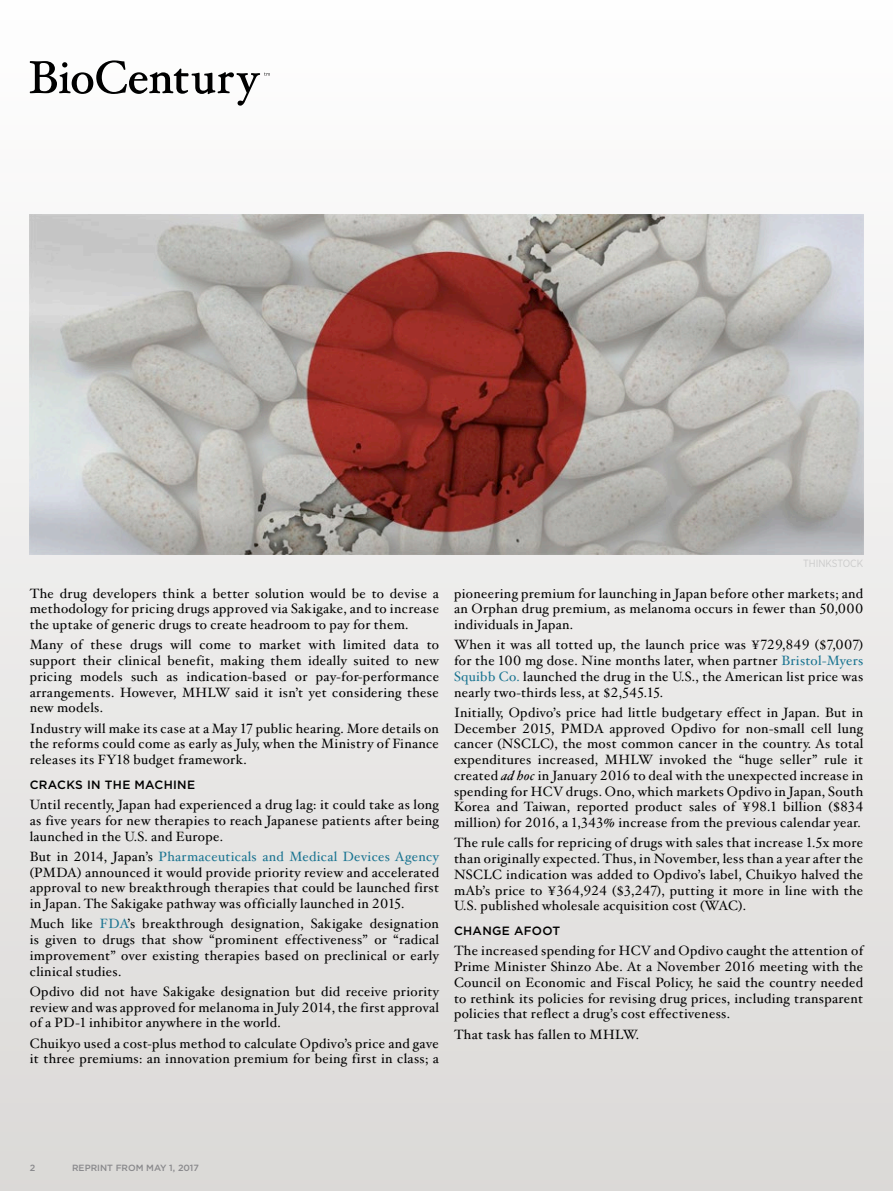
<style>
.page{position:relative;width:893px;height:1191px;background:#fff}
.page>*{position:absolute;margin:0;border:0;box-sizing:border-box;transform-origin:0 0}
.body_text{font:13.5px/15.8px "Hoefler Txt";letter-spacing:.025em;color:#000;text-align:justify}
.subhead{font:500 12px "Gotham";letter-spacing:.025em;color:#000}
.chart_body_text{font:10.5px "Gotham Narrow";color:#cbcbcb}
.t1{font:500 9px "Gotham";color:#89898c}
.s1{color:#1a7491}
.s2{font-style:italic}
</style>
<div class="page">
<div style="left:0;top:0;width:893px;height:1191px;background:linear-gradient(to bottom,#fefefe,#dbd9d7)"></div>
<svg style="left:30px;top:60px;width:240px;height:46px"></svg>
<img style="left:30px;top:215px;width:833px;height:339px">
<p class="body_text" style="left:30px;top:584px;width:411px">The drug developers think a better solution would be to devise a methodology for pricing drugs approved via Sakigake, and to increase the uptake of generic drugs to create headroom to pay for them.</p>
<p class="body_text" style="left:30px;top:636px;width:411px">Many of these drugs will come to market with limited data to support their clinical benefit, making them ideally suited to new pricing models such as indication-based or pay-for-performance arrangements. However, MHLW said it isn’t yet considering these new models.</p>
<p class="body_text" style="left:30px;top:719px;width:411px">Industry will make its case at a May 17 public hearing. More details on the reforms could come as early as July, when the Ministry of Finance releases its FY18 budget framework.</p>
<p class="subhead" style="left:30px;top:776px;width:167px">CRACKS IN THE MACHINE</p>
<p class="body_text" style="left:30px;top:796px;width:411px">Until recently, Japan had experienced a drug lag: it could take as long as five years for new therapies to reach Japanese patients after being launched in the U.S. and Europe.</p>
<p class="body_text" style="left:30px;top:848px;width:411px">But in 2014, Japan’s <span class="s1">Pharmaceuticals and Medical Devices Agency </span>(PMDA) announced it would provide priority review and accelerated approval to new breakthrough therapies that could be launched first in Japan. The Sakigake pathway was officially launched in 2015.</p>
<p class="body_text" style="left:30px;top:915px;width:411px">Much like <span class="s1">FDA</span>’s breakthrough designation, Sakigake designation is given to drugs that show “prominent effectiveness” or “radical improvement” over existing therapies based on preclinical or early clinical studies.</p>
<p class="body_text" style="left:30px;top:983px;width:411px">Opdivo did not have Sakigake designation but did receive priority review and was approved for melanoma in July 2014, the first approval of a PD-1 inhibitor anywhere in the world.</p>
<p class="body_text" style="left:30px;top:1034px;width:411px">Chuikyo used a cost-plus method to calculate Opdivo’s price and gave it three premiums: an innovation premium for being first in class; a</p>
<p class="chart_body_text" style="left:803px;top:557px;width:62px">THINKSTOCK</p>
<p class="body_text" style="left:454px;top:584px;width:411px">pioneering premium for launching in Japan before other markets; and an Orphan drug premium, as melanoma occurs in fewer than 50,000 individuals in Japan.</p>
<p class="body_text" style="left:454px;top:636px;width:411px">When it was all totted up, the launch price was ¥729,849 ($7,007) for the 100 mg dose. Nine months later, when partner <span class="s1">Bristol-Myers Squibb Co.</span> launched the drug in the U.S., the American list price was nearly two-thirds less, at $2,545.15.</p>
<p class="body_text" style="left:454px;top:704px;width:411px">Initially, Opdivo’s price had little budgetary effect in Japan. But in December 2015, PMDA approved Opdivo for non-small cell lung cancer (NSCLC), the most common cancer in the country. As total expenditures increased, MHLW invoked the “huge seller” rule it created <span class="s2">ad hoc</span> in January 2016 to deal with the unexpected increase in spending for HCV drugs. Ono, which markets Opdivo in Japan, South Korea and Taiwan, reported product sales of ¥98.1 billion ($834 million) for 2016, a 1,343% increase from the previous calendar year.</p>
<p class="body_text" style="left:454px;top:834px;width:411px">The rule calls for repricing of drugs with sales that increase 1.5x more than originally expected. Thus, in November, less than a year after the NSCLC indication was added to Opdivo’s label, Chuikyo halved the mAb’s price to ¥364,924 ($3,247), putting it more in line with the U.S. published wholesale acquisition cost (WAC).</p>
<p class="subhead" style="left:454px;top:923px;width:108px">CHANGE AFOOT</p>
<p class="body_text" style="left:454px;top:942px;width:411px">The increased spending for HCV and Opdivo caught the attention of Prime Minister Shinzo Abe. At a November 2016 meeting with the Council on Economic and Fiscal Policy, he said the country needed to rethink its policies for revising drug prices, including transparent policies that reflect a drug’s cost effectiveness.</p>
<p class="body_text" style="left:454px;top:1025px;width:187px">That task has fallen to MHLW.</p>
<p class="t1" style="left:30px;top:1161px;width:7px">2</p>
<p class="t1" style="left:72px;top:1161px;width:7px">REPRINT</p>
<p class="t1" style="left:116px;top:1161px;width:8px">FROM</p>
<p class="t1" style="left:146px;top:1161px;width:54px">MAY 1, 2017</p>
</div>
